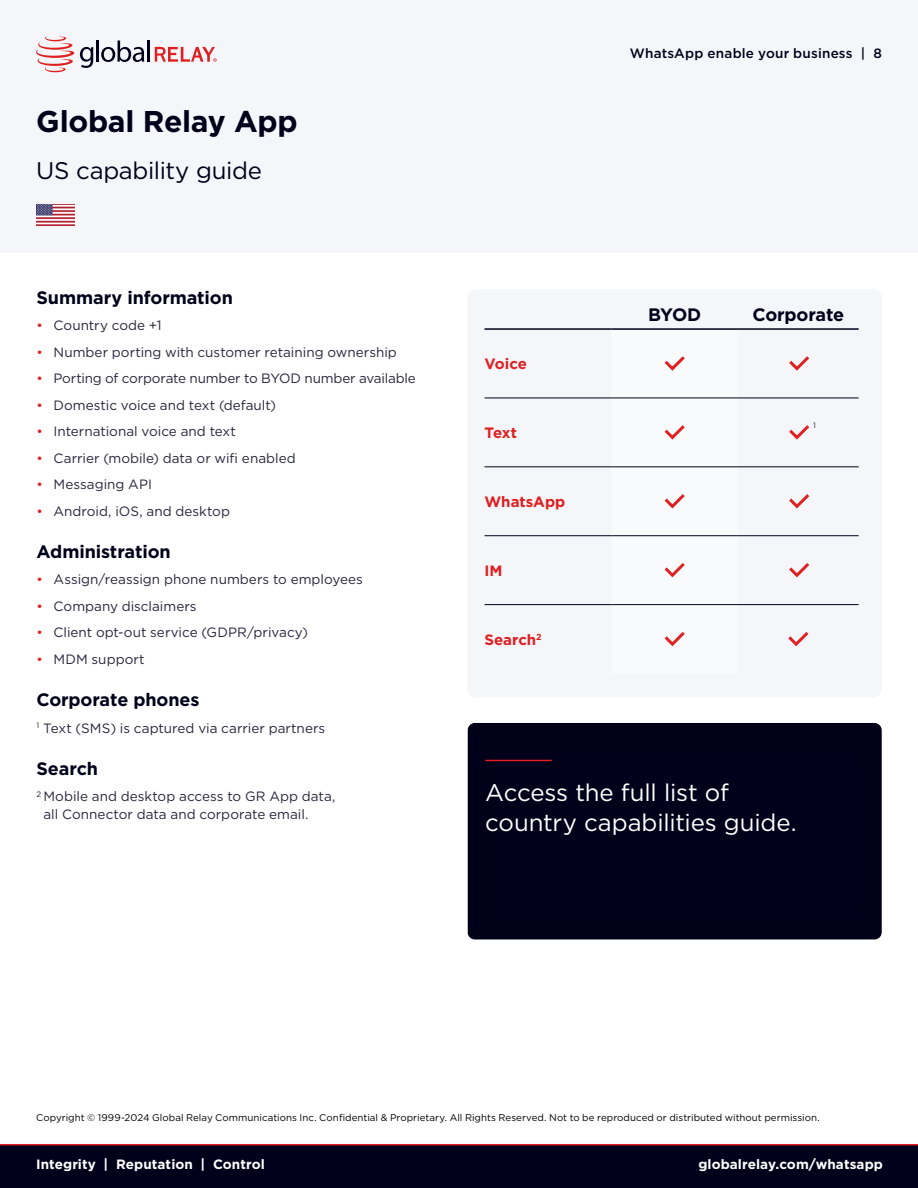
<style>
.page{position:relative;width:918px;height:1188px;background:#fff}
.page>*{position:absolute;margin:0;border:0;box-sizing:border-box;transform-origin:0 0}
.t1{font:700 30px "Gotham";letter-spacing:-.01em;color:#00001a}
.t2{font:24px/30px "Gotham";letter-spacing:-.005em;color:#fff}
.t3{font:24px "Gotham";letter-spacing:-.015em;color:#00001a}
.t4{font:700 18px "Gotham";letter-spacing:-.005em;color:#00001a}
.t5{font:700 15px "Gotham";color:#e01f21}
.t6{font:13.5px/18px "Gotham";color:#26263c}
.t7{font:700 13.5px "Gotham";letter-spacing:.005em;color:#fff}
.t8{font:500 13.5px "Gotham";letter-spacing:.015em;color:#00001a}
.t9{font:9.75px "Gotham";letter-spacing:.005em;color:#000}
.t10{font:7.8px "Gotham";color:#26263c}
.s1{color:#e01f21}
</style>
<div class="page">
<div style="left:0;top:1145px;width:918px;height:43px;background:#00001a"></div>
<hr style="left:0;top:1144px;width:918px;height:1px;background:#e01f21">
<div style="left:0;top:0;width:918px;height:253px;background:#f5f6f9"></div>
<hr style="left:96px;top:41px;width:3px;height:21px;background:#00001a">
<svg style="left:101px;top:41px;width:43px;height:21px"></svg>
<hr style="left:147px;top:41px;width:3px;height:21px;background:#00001a">
<svg style="left:36px;top:36px;width:57px;height:36px"></svg>
<svg style="left:155px;top:47px;width:62px;height:15px"></svg>
<img style="left:36px;top:204px;width:38px;height:21px">
<div style="left:468px;top:289px;width:414px;height:408px;background:#f5f6f9;border-radius:9px"></div>
<svg style="left:611px;top:397px;width:127px;height:209px"></svg>
<hr style="left:485px;top:398px;width:126px;height:1px;background:#00001a">
<hr style="left:611px;top:398px;width:127px;height:1px;background:#00001a">
<hr style="left:738px;top:398px;width:121px;height:1px;background:#00001a">
<hr style="left:485px;top:467px;width:126px;height:1px;background:#00001a">
<hr style="left:611px;top:467px;width:127px;height:1px;background:#00001a">
<hr style="left:738px;top:467px;width:121px;height:1px;background:#00001a">
<hr style="left:485px;top:535px;width:126px;height:1px;background:#00001a">
<hr style="left:611px;top:535px;width:127px;height:1px;background:#00001a">
<hr style="left:738px;top:535px;width:121px;height:1px;background:#00001a">
<hr style="left:485px;top:604px;width:126px;height:1px;background:#00001a">
<hr style="left:611px;top:604px;width:127px;height:1px;background:#00001a">
<hr style="left:738px;top:604px;width:121px;height:1px;background:#00001a">
<hr style="left:485px;top:328px;width:126px;height:2px;background:#00001a">
<hr style="left:611px;top:328px;width:127px;height:2px;background:#00001a">
<hr style="left:738px;top:328px;width:121px;height:2px;background:#00001a">
<svg style="left:664px;top:356px;width:21px;height:15px"></svg>
<svg style="left:789px;top:356px;width:21px;height:15px"></svg>
<svg style="left:661px;top:422px;width:27px;height:20px"></svg>
<svg style="left:789px;top:425px;width:21px;height:15px"></svg>
<svg style="left:661px;top:491px;width:27px;height:20px"></svg>
<svg style="left:789px;top:494px;width:21px;height:15px"></svg>
<svg style="left:661px;top:560px;width:27px;height:20px"></svg>
<svg style="left:789px;top:563px;width:21px;height:15px"></svg>
<svg style="left:664px;top:632px;width:21px;height:15px"></svg>
<svg style="left:788px;top:632px;width:21px;height:15px"></svg>
<div style="left:454px;top:711px;width:440px;height:230px;background:#000;opacity:.05"></div>
<hr style="left:485px;top:760px;width:67px;height:1px;background:#e01f21">
<h1 class="t1" style="left:36px;top:102px;width:263px">Global Relay App</h1>
<h2 class="t3" style="left:36px;top:156px;width:227px">US capability guide</h2>
<p class="t8" style="left:630px;top:44px;width:254px">WhatsApp enable your business | 8</p>
<h3 class="t4" style="left:37px;top:285px;width:198px">Summary information</h3>
<p class="t6" style="left:37px;top:316px;width:127px"><span class="s1">•</span> Country code +1</p>
<p class="t6" style="left:37px;top:342px;width:362px"><span class="s1">•</span> Number porting with customer retaining ownership</p>
<p class="t6" style="left:37px;top:369px;width:381px"><span class="s1">•</span> Porting of corporate number to BYOD number available</p>
<p class="t6" style="left:37px;top:395px;width:241px"><span class="s1">•</span> Domestic voice and text (default)</p>
<p class="t6" style="left:37px;top:422px;width:201px"><span class="s1">•</span> International voice and text</p>
<p class="t6" style="left:37px;top:448px;width:261px"><span class="s1">•</span> Carrier (mobile) data or wifi enabled</p>
<p class="t6" style="left:37px;top:475px;width:117px"><span class="s1">•</span> Messaging API</p>
<p class="t6" style="left:37px;top:501px;width:195px"><span class="s1">•</span> Android, iOS, and desktop</p>
<h3 class="t4" style="left:37px;top:540px;width:136px">Administration</h3>
<p class="t6" style="left:37px;top:570px;width:328px"><span class="s1">•</span> Assign/reassign phone numbers to employees</p>
<p class="t6" style="left:37px;top:597px;width:162px"><span class="s1">•</span> Company disclaimers</p>
<p class="t6" style="left:37px;top:623px;width:273px"><span class="s1">•</span> Client opt-out service (GDPR/privacy)</p>
<p class="t6" style="left:37px;top:650px;width:110px"><span class="s1">•</span> MDM support</p>
<h3 class="t4" style="left:37px;top:688px;width:164px">Corporate phones</h3>
<p class="t6" style="left:37px;top:719px;width:290px"><sup>1</sup> Text (SMS) is captured via carrier partners</p>
<h3 class="t4" style="left:37px;top:757px;width:63px">Search</h3>
<p class="t6" style="left:43px;top:787px;width:293px;text-indent:-7px"><sup>2</sup> Mobile and desktop access to GR App data, all Connector data and corporate email.</p>
<h2 class="t2" style="left:485px;top:777px;width:313px">Access the full list of country capabilities guide.</h2>
<h3 class="t4" style="left:648px;top:302px;width:55px">BYOD</h3>
<h3 class="t4" style="left:752px;top:302px;width:93px">Corporate</h3>
<p class="t5" style="left:485px;top:354px;width:44px">Voice</p>
<p class="t10" style="left:813px;top:420px;width:4px">1</p>
<p class="t5" style="left:485px;top:423px;width:34px">Text</p>
<p class="t5" style="left:485px;top:492px;width:82px">WhatsApp</p>
<p class="t5" style="left:485px;top:561px;width:20px">IM</p>
<p class="t5" style="left:485px;top:630px;width:59px">Search<sup>2</sup></p>
<p class="t9" style="left:36px;top:1111px;width:785px">Copyright © 1999-2024 Global Relay Communications Inc. Confidential &amp; Proprietary. All Rights Reserved. Not to be reproduced or distributed without permission.</p>
<p class="t7" style="left:36px;top:1155px;width:230px">Integrity | Reputation | Control</p>
<p class="t7" style="left:698px;top:1155px;width:186px">globalrelay.com/whatsapp</p>
</div>
